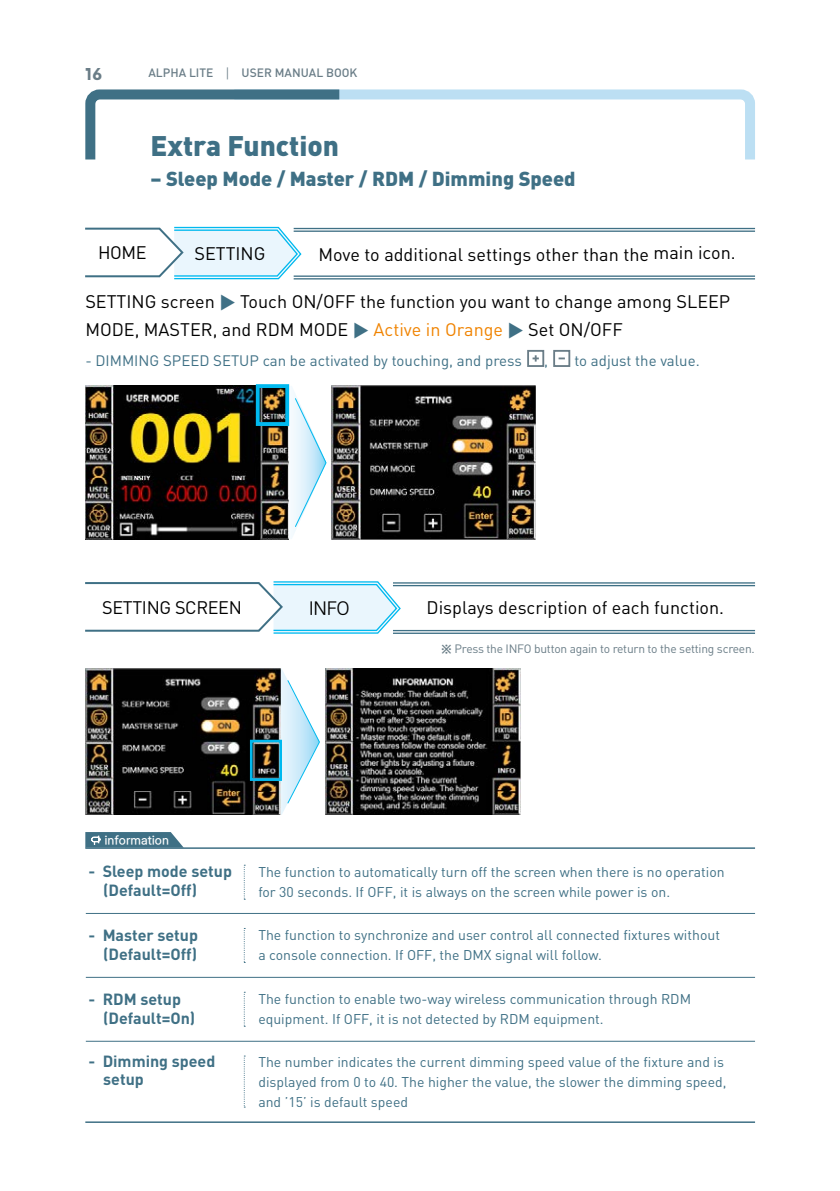
<style>
.page{position:relative;width:840px;height:1191px;background:#fff}
.page>*{position:absolute;margin:0;border:0;box-sizing:border-box;transform-origin:0 0}
.t1{font:900 28px "DIN Pro";color:#3f7085}
.t2{font:900 20px "DIN Pro";color:#3f7085}
.t3{font:18px/28px "DIN Pro";color:#000}
.t4{font:18px "DIN Pro";letter-spacing:-.02em;color:#000}
.t5{font:18px "NEXON Lv 2 Gothic OTF Regular";color:#000}
.t6{font:700 16px/19px "DIN Pro";color:#3f7085}
.t7{font:16px "Adlinnaka Bold Demo";color:#6a7d87}
.t8{font:15px "DIN Pro";color:#3f7085}
.t9{font:14px/20px "DIN Pro";color:#3f7085}
.t10{font:12px "DIN Pro";letter-spacing:-.02em;color:#6a7d87}
.t11{font:500 12px "DIN Pro";color:#6a7d87}
.t12{font:11.6px "NEXON Lv 2 Gothic OTF Medium";color:#fff}
.s1{font-family:"NEXON Lv 2 Gothic OTF Medium";font-weight:400}
.s2{font-family:"NEXON Lv 2 Gothic OTF Regular";color:#3f7085}
.s3{color:#f08300}
.s4{font-family:"NEXON Lv 2 Gothic OTF Bold"}
</style>
<div class="page">
<svg style="left:349px;top:89px;width:406px;height:71px"></svg>
<svg style="left:85px;top:89px;width:264px;height:71px"></svg>
<svg style="left:288px;top:386px;width:38px;height:153px"></svg>
<img style="left:85px;top:386px;width:203px;height:153px">
<img style="left:331px;top:386px;width:204px;height:153px">
<div style="left:256px;top:384px;width:33px;height:42px;border:4px solid #00b9ef"></div>
<div style="left:553px;top:350px;width:17px;height:17px;border:2px solid #6a7d87"></div>
<svg style="left:558px;top:357px;width:6px;height:2px"></svg>
<div style="left:527px;top:350px;width:17px;height:17px;border:2px solid #6a7d87"></div>
<svg style="left:532px;top:355px;width:6px;height:6px"></svg>
<svg style="left:280px;top:668px;width:40px;height:147px"></svg>
<img style="left:85px;top:668px;width:195px;height:147px">
<img style="left:325px;top:668px;width:195px;height:147px">
<div style="left:250px;top:739px;width:32px;height:42px;border:3px solid #00b9ef"></div>
<hr style="left:393px;top:585px;width:361px;height:1px;background:#3f7085">
<hr style="left:393px;top:582px;width:361px;height:1px;background:#3f7085">
<svg style="left:85px;top:581px;width:316px;height:53px"></svg>
<hr style="left:393px;top:630px;width:361px;height:1px;background:#3f7085">
<hr style="left:393px;top:632px;width:361px;height:2px;background:#3f7085">
<hr style="left:293px;top:230px;width:461px;height:2px;background:#3f7085">
<hr style="left:293px;top:228px;width:461px;height:1px;background:#3f7085">
<svg style="left:85px;top:226px;width:217px;height:54px"></svg>
<hr style="left:293px;top:275px;width:461px;height:2px;background:#3f7085">
<hr style="left:293px;top:278px;width:461px;height:1px;background:#3f7085">
<hr style="left:86px;top:913px;width:668px;height:1px;background:#3f7085">
<hr style="left:86px;top:977px;width:668px;height:1px;background:#3f7085">
<hr style="left:86px;top:1041px;width:668px;height:1px;background:#3f7085">
<hr style="left:85px;top:847px;width:669px;height:2px;background:#3f7085">
<hr style="left:85px;top:1121px;width:669px;height:2px;background:#3f7085">
<svg style="left:243px;top:864px;width:2px;height:35px"></svg>
<svg style="left:243px;top:928px;width:2px;height:35px"></svg>
<svg style="left:243px;top:991px;width:2px;height:35px"></svg>
<svg style="left:243px;top:1055px;width:2px;height:52px"></svg>
<svg style="left:85px;top:832px;width:98px;height:15px"></svg>
<p class="t7" style="left:85px;top:67px;width:19px">16</p>
<p class="t11" style="left:148px;top:65px;width:210px">ALPHA LITE <span class="s1">┃</span> USER MANUAL BOOK</p>
<h1 class="t1" style="left:150px;top:127px;width:190px">Extra Function</h1>
<h2 class="t2" style="left:150px;top:165px;width:426px">– Sleep Mode / Master / RDM / Dimming Speed</h2>
<p class="t3" style="left:98px;top:238px;width:50px">HOME</p>
<p class="t3" style="left:194px;top:239px;width:73px">SETTING</p>
<p class="t3" style="left:318px;top:239px;width:418px">Move to additional settings other than the main icon.</p>
<p class="t3" style="left:85px;top:286px;width:646px">SETTING screen <span class="s2">▶</span> Touch ON/OFF the function you want to change among SLEEP<br>MODE, MASTER, and RDM MODE <span class="s2">▶</span> <span class="s3">Active in Orange</span> <span class="s2">▶</span> Set ON/OFF</p>
<p class="t8" style="left:85px;top:350px;width:437px">- DIMMING SPEED SETUP can be activated by touching, and press</p>
<p class="t8" style="left:544px;top:350px;width:5px">,</p>
<p class="t8" style="left:574px;top:350px;width:127px">to adjust the value.</p>
<p class="t4" style="left:102px;top:595px;width:141px">SETTING SCREEN</p>
<p class="t5" style="left:308px;top:599px;width:42px">INFO</p>
<p class="t3" style="left:426px;top:592px;width:299px">Displays description of each function.</p>
<p class="t12" style="left:104px;top:835px;width:66px">information</p>
<p class="t10" style="left:441px;top:640px;width:315px"><span class="s4">※</span> Press the INFO button again to return to the setting screen.</p>
<p class="t6" style="left:103px;top:861px;width:130px;text-indent:-15px">- Sleep mode setup (Default=Off)</p>
<p class="t9" style="left:258px;top:861px;width:467px">The function to automatically turn off the screen when there is no operation for 30 seconds. If OFF, it is always on the screen while power is on.</p>
<p class="t6" style="left:88px;top:925px;width:111px;text-align:right">- Master setup (Default=Off)</p>
<p class="t9" style="left:258px;top:924px;width:463px">The function to synchronize and user control all connected fixtures without a console connection. If OFF, the DMX signal will follow.</p>
<p class="t6" style="left:103px;top:989px;width:93px;text-indent:-15px">- RDM setup (Default=On)</p>
<p class="t9" style="left:258px;top:988px;width:434px">The function to enable two-way wireless communication through RDM equipment. If OFF, it is not detected by RDM equipment.</p>
<p class="t6" style="left:103px;top:1052px;width:114px;line-height:18px;text-indent:-15px">- Dimming speed setup</p>
<p class="t9" style="left:258px;top:1051px;width:469px">The number indicates the current dimming speed value of the fixture and is displayed from 0 to 40. The higher the value, the slower the dimming speed, and ’15’ is default speed</p>
</div>
